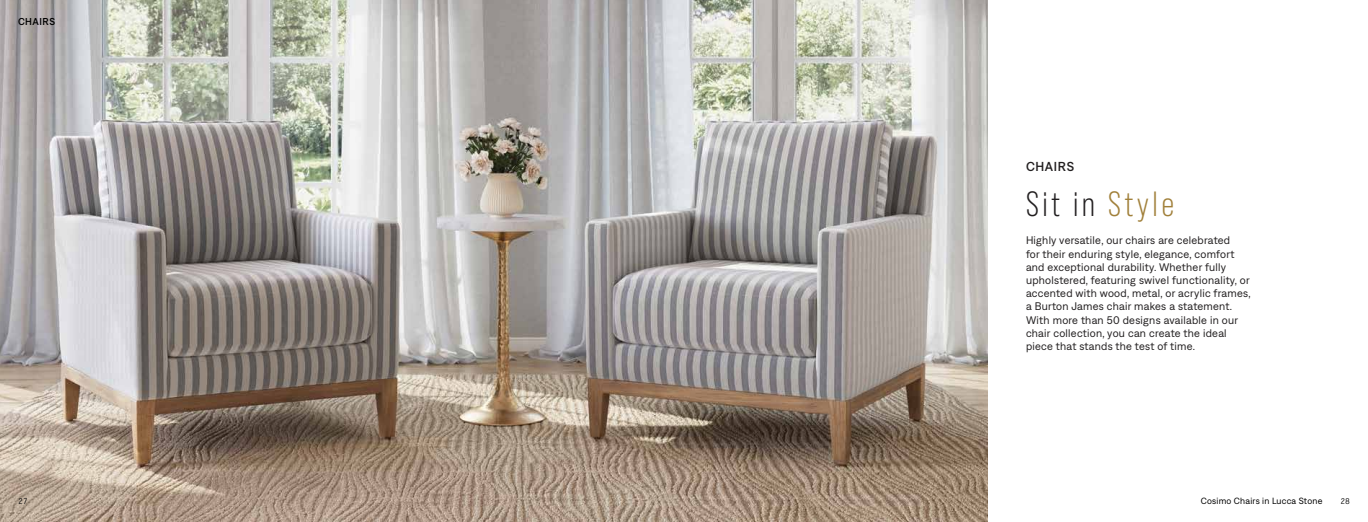
<style>
.page{position:relative;width:1368px;height:522px;background:#fff}
.page>*{position:absolute;margin:0;border:0;box-sizing:border-box;transform-origin:0 0}
.t1{font:35px "Bebas Neue Pro";letter-spacing:.1em;color:#221f20}
.t2{font:500 13px "Denim INK";letter-spacing:.05em;color:#221f20}
.t3{font:11px/13.2px "Denim";letter-spacing:.025em;color:#221f20}
.t4{font:500 10px "Denim INK";letter-spacing:.05em;color:#000}
.t5{font:9px "Denim";letter-spacing:.025em;color:#000}
.t6{font:700 8px "Letter Gothic Std";color:#000}
.s1{color:#a1803a}
</style>
<div class="page">
<img style="left:0;top:0;width:988px;height:522px">
<p class="t4" style="left:18px;top:15px;width:39px">CHAIRS</p>
<p class="t2" style="left:1026px;top:157px;width:50px">CHAIRS</p>
<h1 class="t1" style="left:1026px;top:184px;width:150px">Sit in <span class="s1">Style</span></h1>
<p class="t3" style="left:1026px;top:233px;width:226px">Highly versatile, our chairs are celebrated<br>for their enduring style, elegance, comfort and exceptional durability. Whether fully upholstered, featuring swivel functionality, or accented with wood, metal, or acrylic frames, a Burton James chair makes a statement.<br>With more than 50 designs available in our chair collection, you can create the ideal piece that stands the test of time.</p>
<p class="t5" style="left:1201px;top:494px;width:123px">Cosimo Chairs in Lucca Stone</p>
<p class="t6" style="left:18px;top:496px;width:11px">27</p>
<p class="t6" style="left:1340px;top:496px;width:11px">28</p>
</div>
